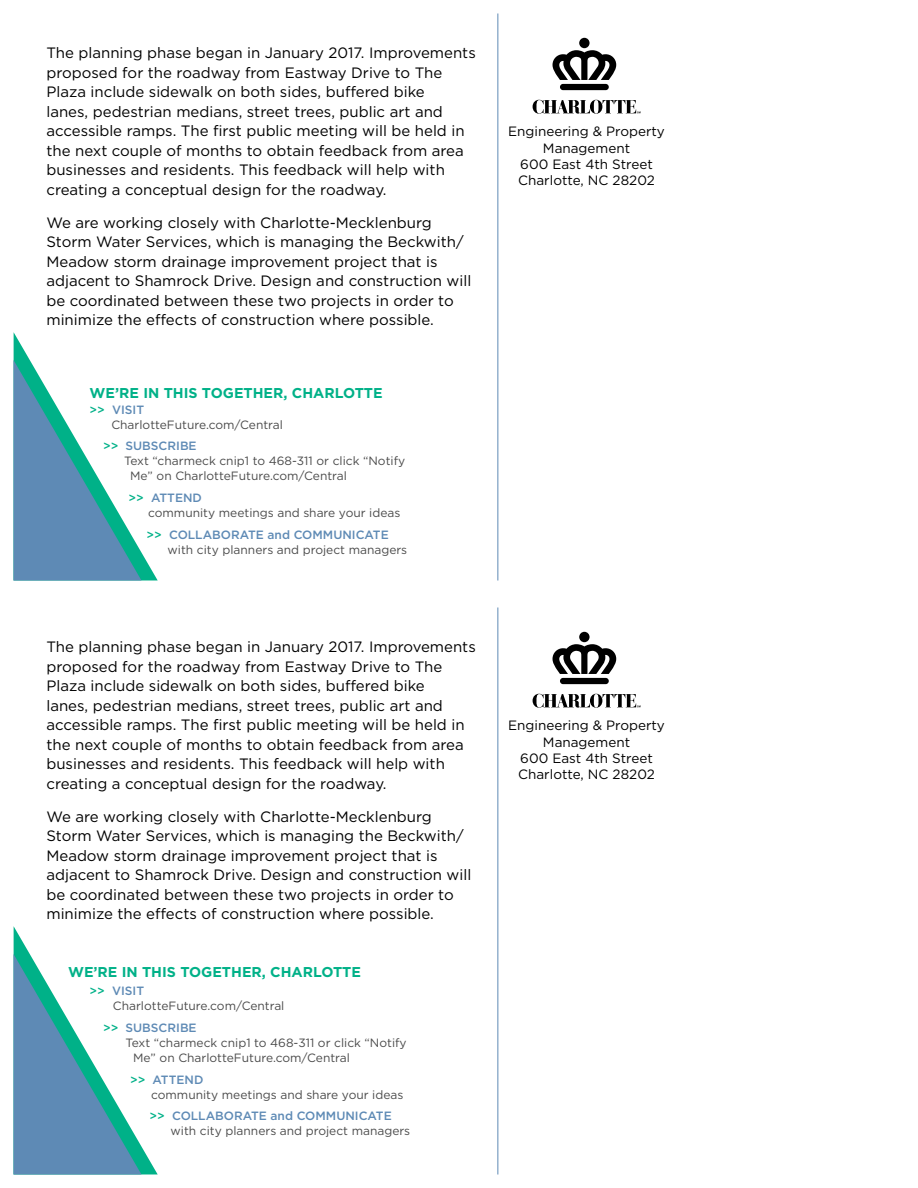
<style>
.page{position:relative;width:918px;height:1188px;background:#fff}
.page>*{position:absolute;margin:0;border:0;box-sizing:border-box;transform-origin:0 0}
.t1{font:15px/19.5px "Gotham";color:#000}
.t2{font:700 14.25px "Gotham";color:#00b188}
.t3{font:13.5px/16.2px "Gotham";color:#000;text-align:center}
.t4{font:12px/15px "Gotham";color:#4b4b4b}
.t5{font:500 12px "Gotham";color:#5e8ab5}
.s1{font-weight:500;color:#00b188}
.s2{font-weight:500;color:#5e8ab5}
.s3{color:#00b188}
</style>
<div class="page">
<svg style="left:13px;top:926px;width:145px;height:248px"></svg>
<svg style="left:553px;top:644px;width:63px;height:30px"></svg>
<div style="left:579px;top:632px;width:11px;height:10px;background:#000;border-radius:50%"></div>
<div style="left:560px;top:678px;width:49px;height:6px;background:#000;border-radius:3px"></div>
<svg style="left:533px;top:694px;width:108px;height:14px"></svg>
<hr style="left:497px;top:608px;width:1px;height:566px;background:#5e8ab5">
<svg style="left:13px;top:332px;width:145px;height:248px"></svg>
<svg style="left:553px;top:50px;width:63px;height:30px"></svg>
<div style="left:579px;top:38px;width:11px;height:10px;background:#000;border-radius:50%"></div>
<div style="left:560px;top:84px;width:49px;height:6px;background:#000;border-radius:3px"></div>
<svg style="left:533px;top:100px;width:108px;height:14px"></svg>
<hr style="left:497px;top:14px;width:1px;height:566px;background:#5e8ab5">
<p class="t1" style="left:46px;top:43px;width:431px">The planning phase began in January 2017. Improvements proposed for the roadway from Eastway Drive to The Plaza include sidewalk on both sides, buffered bike<br>lanes, pedestrian medians, street trees, public art and accessible ramps. The first public meeting will be held in the next couple of months to obtain feedback from area businesses and residents. This feedback will help with creating a conceptual design for the roadway.</p>
<p class="t1" style="left:46px;top:212px;width:426px">We are working closely with Charlotte-Mecklenburg Storm Water Services, which is managing the Beckwith/ Meadow storm drainage improvement project that is adjacent to Shamrock Drive. Design and construction will be coordinated between these two projects in order to minimize the effects of construction where possible.</p>
<p class="t2" style="left:90px;top:384px;width:295px">WE’RE IN THIS TOGETHER, CHARLOTTE</p>
<p class="t4" style="left:111px;top:402px;width:173px;text-indent:-22px"><span class="s1">&gt;&gt;</span> <span class="s2">VISIT<br></span>CharlotteFuture.com/Central</p>
<p class="t5" style="left:103px;top:438px;width:95px"><span class="s3">&gt;&gt;</span> SUBSCRIBE</p>
<p class="t4" style="left:124px;top:453px;width:283px">Text “charmeck cnip1 to 468-311 or click “Notify</p>
<p class="t4" style="left:130px;top:468px;width:218px">Me” on CharlotteFuture.com/Central</p>
<p class="t4" style="left:148px;top:490px;width:254px;text-indent:-20px"><span class="s1">&gt;&gt;</span> <span class="s2">ATTEND<br></span>community meetings and share your ideas</p>
<p class="t4" style="left:168px;top:527px;width:241px;text-indent:-21px"><span class="s1">&gt;&gt;</span> <span class="s2">COLLABORATE and COMMUNICATE </span>with city planners and project managers</p>
<p class="t1" style="left:46px;top:637px;width:431px">The planning phase began in January 2017. Improvements proposed for the roadway from Eastway Drive to The Plaza include sidewalk on both sides, buffered bike<br>lanes, pedestrian medians, street trees, public art and accessible ramps. The first public meeting will be held in the next couple of months to obtain feedback from area businesses and residents. This feedback will help with creating a conceptual design for the roadway.</p>
<p class="t1" style="left:46px;top:806px;width:426px">We are working closely with Charlotte-Mecklenburg Storm Water Services, which is managing the Beckwith/ Meadow storm drainage improvement project that is adjacent to Shamrock Drive. Design and construction will be coordinated between these two projects in order to minimize the effects of construction where possible.</p>
<p class="t2" style="left:68px;top:962px;width:295px">WE’RE IN THIS TOGETHER, CHARLOTTE</p>
<p class="t4" style="left:113px;top:983px;width:173px;text-indent:-23px"><span class="s1">&gt;&gt;</span> <span class="s2">VISIT<br></span>CharlotteFuture.com/Central</p>
<p class="t5" style="left:103px;top:1020px;width:95px"><span class="s3">&gt;&gt;</span> SUBSCRIBE</p>
<p class="t4" style="left:126px;top:1035px;width:283px">Text “charmeck cnip1 to 468-311 or click “Notify</p>
<p class="t4" style="left:133px;top:1050px;width:218px">Me” on CharlotteFuture.com/Central</p>
<p class="t4" style="left:151px;top:1072px;width:254px;text-indent:-21px"><span class="s1">&gt;&gt;</span> <span class="s2">ATTEND<br></span>community meetings and share your ideas</p>
<p class="t4" style="left:171px;top:1108px;width:241px;text-indent:-21px"><span class="s1">&gt;&gt;</span> <span class="s2">COLLABORATE and COMMUNICATE </span>with city planners and project managers</p>
<p class="t3" style="left:508px;top:123px;width:158px">Engineering &amp; Property<br>Management<br>600 East 4th Street<br>Charlotte, NC 28202</p>
<p class="t3" style="left:508px;top:717px;width:158px">Engineering &amp; Property<br>Management<br>600 East 4th Street<br>Charlotte, NC 28202</p>
</div>
